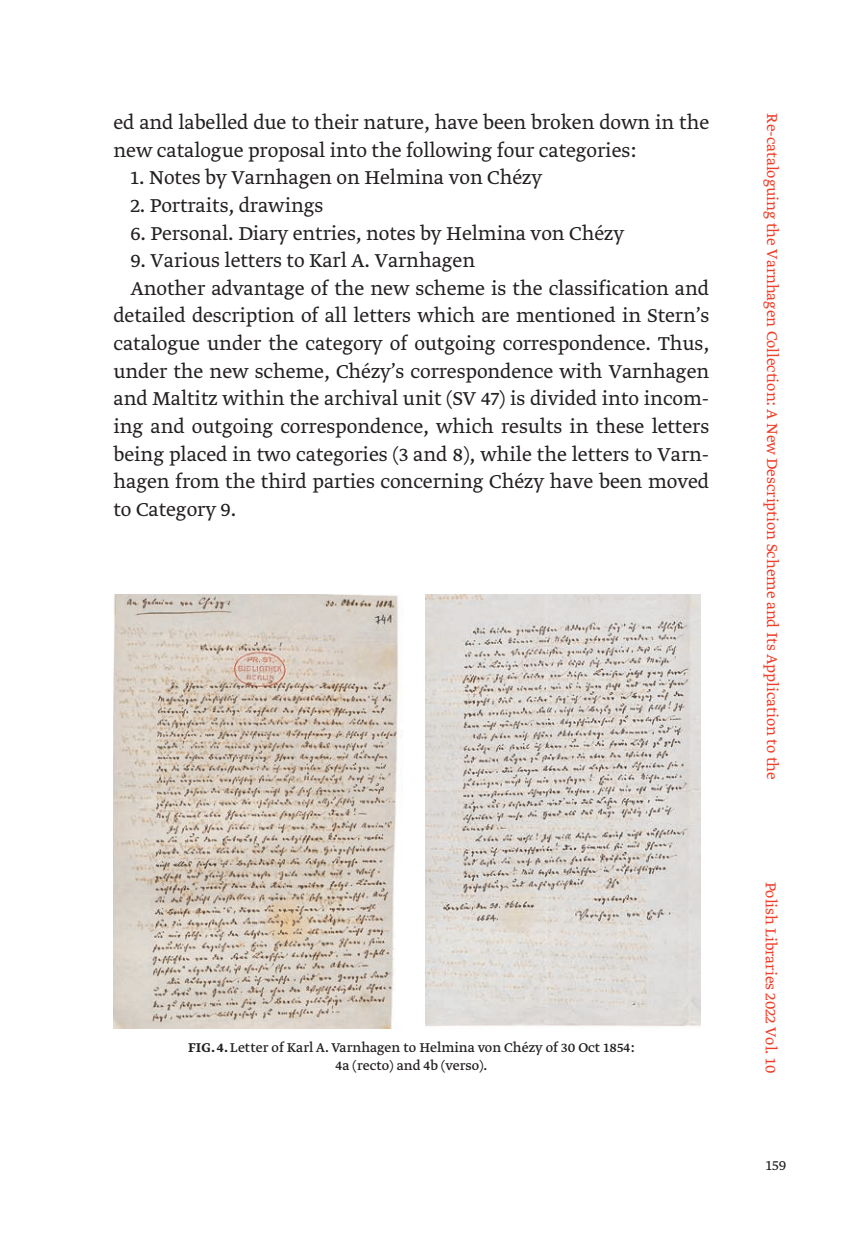
<style>
.page{position:relative;width:851px;height:1248px;background:#fff}
.page>*{position:absolute;margin:0;border:0;box-sizing:border-box;transform-origin:0 0}
.Body{font:22px/27.6px "Greta Text Pro Light Plus";color:#231f20}
.t1{font:17px "Greta Text Pro Light Plus";color:#ef3e29}
.t2{font:16px "Greta Text Pro Light Plus";color:#231f20}
.Podpis_Foto{font:15px/18px "Greta Text Pro";color:#231f20;text-align:center}
.s1{font-weight:500}
</style>
<div class="page">
<img style="left:113px;top:594px;width:286px;height:434px">
<img style="left:425px;top:594px;width:275px;height:432px">
<p class="Body" style="left:113px;top:110px;width:597px">ed and labelled due to their nature, have been broken down in the new catalogue proposal into the following four categories:</p>
<p class="Body" style="left:130px;top:165px;width:413px">1. Notes by Varnhagen on Helmina von Chézy</p>
<p class="Body" style="left:130px;top:192px;width:194px">2. Portraits, drawings</p>
<p class="Body" style="left:130px;top:220px;width:495px">6. Personal. Diary entries, notes by Helmina von Chézy</p>
<p class="Body" style="left:130px;top:248px;width:346px">9. Various letters to Karl A. Varnhagen</p>
<p class="Body" style="left:113px;top:275px;width:597px;text-align:justify;text-indent:17px">Another advantage of the new scheme is the classification and detailed description of all letters which are mentioned in Stern’s catalogue under the category of outgoing correspondence. Thus, under the new scheme, Chézy’s correspondence with Varnhagen and Maltitz within the archival unit (SV 47) is divided into incom&shy;ing and outgoing correspondence, which results in these letters being placed in two categories (3 and 8), while the letters to Varn&shy;hagen from the third parties concerning Chézy have been moved to Category 9.</p>
<p class="Podpis_Foto" style="left:188px;top:1038px;width:447px"><span class="s1">FIG. 4.</span> Letter of Karl A. Varnhagen to Helmina von Chézy of 30 Oct 1854:<br>4a (recto) and 4b (verso).</p>
<p class="t1" style="left:782px;top:113px;width:667px;rotate:90deg">Re-cataloguing the Varnhagen Collection: A New Description Scheme and Its Application to the</p>
<p class="t1" style="left:780px;top:881px;width:193px;rotate:90deg">Polish Libraries 2022 Vol. 10</p>
<p class="t2" style="left:765px;top:1155px;width:22px">159</p>
</div>
